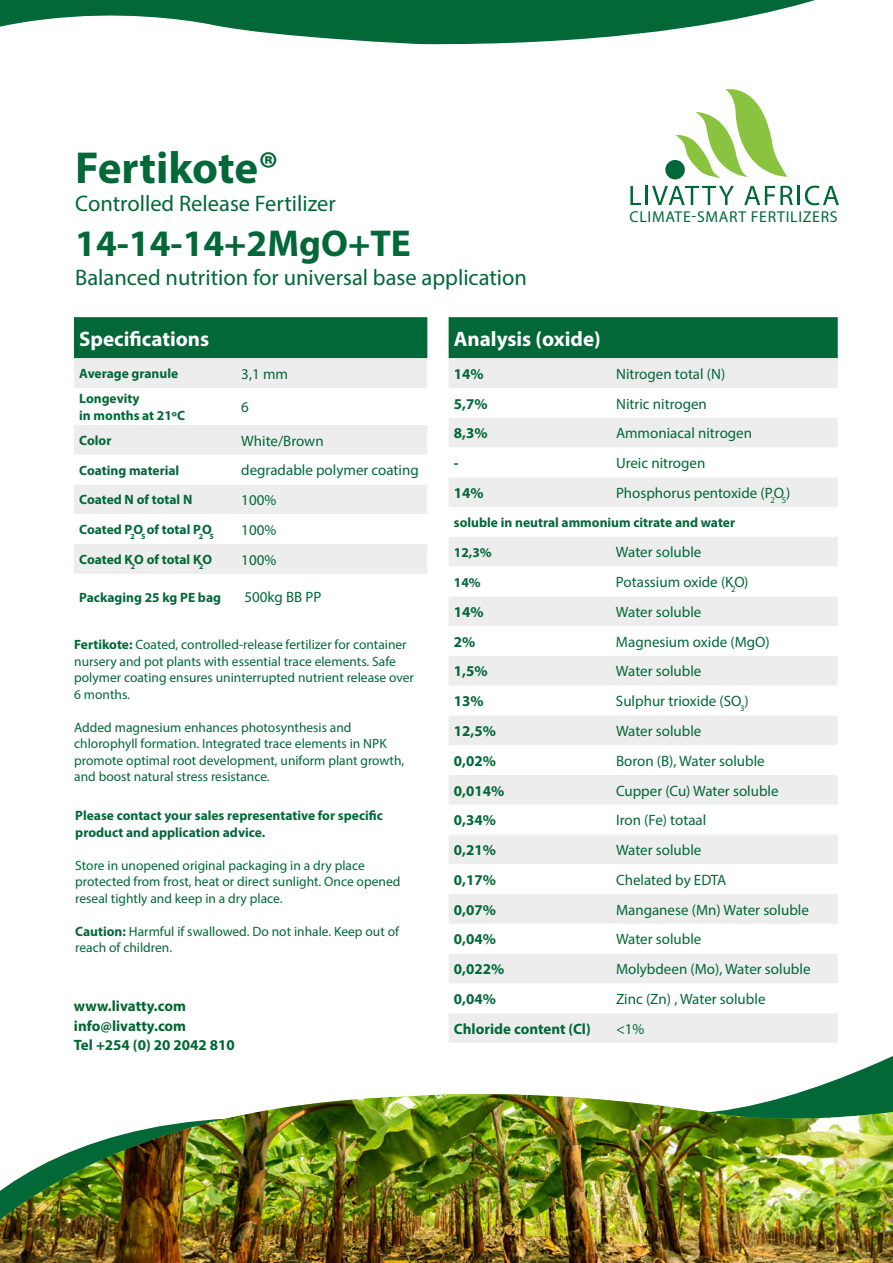
<style>
.page{position:relative;width:893px;height:1263px;background:#fff}
.page>*{position:absolute;margin:0;border:0;box-sizing:border-box;transform-origin:0 0}
.t1{font:700 45px "Myriad Pro";color:#026838}
.t2{font:700 37.5px "Myriad Pro";color:#026838}
.t3{font:22.5px "Myriad Pro";color:#026838}
.t4{font:700 21px "Myriad Pro";color:#fff}
.t5{font:15.75px "Myriad Pro";letter-spacing:.045em;color:#026838}
.t6{font:15px "Myriad Pro";color:#026838}
.t7{font:700 15px "Myriad Pro";color:#026838}
.t8{font:700 15px/19.5px "Myriad Pro";color:#063}
.t9{font:13.5px/16.5px "Myriad Pro";color:#026838}
.t10{font:700 13.5px/16.2px "Myriad Pro";color:#026838}
.s1{font-weight:700}
.s2{font-style:inherit}
</style>
<div class="page">
<svg style="left:0;top:0;width:815px;height:45px;fill:#026838"></svg>
<div style="left:74px;top:317px;width:353px;height:41px;background:#026838"></div>
<div style="left:74px;top:358px;width:353px;height:30px;background:#ededed"></div>
<svg style="left:74px;top:425px;width:353px;height:149px;fill:#ededed"></svg>
<div style="left:449px;top:317px;width:389px;height:41px;background:#026838"></div>
<div style="left:449px;top:358px;width:389px;height:663px;background:#ededed"></div>
<svg style="left:449px;top:388px;width:389px;height:625px"></svg>
<div style="left:449px;top:1021px;width:389px;height:22px;background:#ededed"></div>
<svg style="left:676px;top:89px;width:111px;height:89px"></svg>
<div style="left:665px;top:160px;width:20px;height:19px;background:#006837;border-radius:50%"></div>
<svg style="left:630px;top:186px;width:104px;height:19px"></svg>
<svg style="left:744px;top:186px;width:49px;height:19px"></svg>
<hr style="left:797px;top:186px;width:3px;height:19px;background:#006837">
<svg style="left:805px;top:186px;width:34px;height:19px"></svg>
<img style="left:0;top:1056px;width:893px;height:207px">
<img style="left:0;top:1094px;width:893px;height:126px">
<h1 class="t1" style="left:75px;top:138px;width:205px">Fertikote®</h1>
<h3 class="t3" style="left:75px;top:190px;width:262px">Controlled Release Fertilizer</h3>
<h2 class="t2" style="left:75px;top:219px;width:337px">14-14-14+2MgO+TE</h2>
<h3 class="t3" style="left:75px;top:263px;width:453px">Balanced nutrition for universal base application</h3>
<p class="t5" style="left:629px;top:207px;width:210px">CLIMATE-SMART FERTILIZERS</p>
<h3 class="t4" style="left:79px;top:325px;width:132px">Specifications</h3>
<p class="t10" style="left:79px;top:365px;width:101px">Average granule</p>
<p class="t6" style="left:241px;top:364px;width:48px">3,1 mm</p>
<p class="t10" style="left:79px;top:390px;width:107px">Longevity<br>in months at 21ºC</p>
<p class="t6" style="left:241px;top:398px;width:9px">6</p>
<p class="t10" style="left:79px;top:432px;width:34px">Color</p>
<p class="t6" style="left:241px;top:431px;width:84px">White/Brown</p>
<p class="t10" style="left:79px;top:462px;width:102px">Coating material</p>
<p class="t6" style="left:241px;top:461px;width:179px">degradable polymer coating</p>
<p class="t10" style="left:79px;top:491px;width:115px">Coated N of total N</p>
<p class="t6" style="left:241px;top:491px;width:36px">100%</p>
<p class="t10" style="left:79px;top:521px;width:136px">Coated P <sub>2</sub> O <sub>5</sub> of total P <sub>2</sub> O <sub>5</sub></p>
<p class="t6" style="left:241px;top:520px;width:36px">100%</p>
<p class="t10" style="left:79px;top:551px;width:134px">Coated K <sub>2</sub> O of total K <sub>2</sub> O</p>
<p class="t6" style="left:241px;top:550px;width:36px">100%</p>
<p class="t10" style="left:79px;top:588px;width:143px">Packaging 25 kg PE bag</p>
<p class="t6" style="left:244px;top:588px;width:79px">500kg BB PP</p>
<p class="t9" style="left:74px;top:636px;width:341px"><span class="s1">Fertikote:</span> Coated, controlled-release fertilizer for container nursery and pot plants with essential trace elements. Safe polymer coating ensures uninterrupted nutrient release over 6 months.</p>
<p class="t9" style="left:74px;top:718px;width:332px">Added magnesium enhances photosynthesis and chlorophyll formation. Integrated trace elements in NPK promote optimal root development, uniform plant growth, and boost natural stress resistance.</p>
<p class="t10" style="left:75px;top:807px;width:309px">Please contact your sales representative for specific product and application advice.</p>
<p class="t9" style="left:75px;top:857px;width:327px">Store in unopened original packaging in a dry place protected from frost, heat or direct sunlight. Once opened reseal tightly and keep in a dry place.</p>
<p class="t9" style="left:75px;top:923px;width:325px"><span class="s1">Caution:</span> Harmful if swallowed. Do not inhale. Keep out of reach of children.</p>
<p class="t8" style="left:74px;top:996px;width:162px">www.livatty.com info@livatty.com<br>Tel +254 (0) 20 2042 810</p>
<h3 class="t4" style="left:454px;top:325px;width:148px">Analysis (oxide)</h3>
<p class="t7" style="left:454px;top:364px;width:31px">14%</p>
<p class="t6" style="left:616px;top:364px;width:111px">Nitrogen total (N)</p>
<p class="t7" style="left:454px;top:394px;width:35px">5,7%</p>
<p class="t6" style="left:616px;top:394px;width:92px">Nitric nitrogen</p>
<p class="t7" style="left:454px;top:423px;width:35px">8,3%</p>
<p class="t6" style="left:616px;top:424px;width:138px">Ammoniacal nitrogen</p>
<p class="t7" style="left:454px;top:453px;width:6px">-</p>
<p class="t6" style="left:616px;top:454px;width:91px">Ureic nitrogen</p>
<p class="t7" style="left:454px;top:483px;width:31px">14%</p>
<p class="t6" style="left:616px;top:483px;width:176px">Phosphorus pentoxide (P <sub>2</sub>O <sub>5</sub><span class="s2">)</span></p>
<p class="t10" style="left:454px;top:514px;width:283px">soluble in neutral ammonium citrate and water</p>
<p class="t10" style="left:454px;top:544px;width:39px">12,3%</p>
<p class="t6" style="left:616px;top:543px;width:87px">Water soluble</p>
<p class="t10" style="left:454px;top:573px;width:28px">14%</p>
<p class="t6" style="left:616px;top:573px;width:134px">Potassium oxide (K <sub>2</sub>O )</p>
<p class="t7" style="left:454px;top:602px;width:31px">14%</p>
<p class="t6" style="left:616px;top:603px;width:87px">Water soluble</p>
<p class="t7" style="left:454px;top:632px;width:23px">2%</p>
<p class="t6" style="left:616px;top:632px;width:155px">Magnesium oxide (MgO)</p>
<p class="t7" style="left:454px;top:662px;width:35px">1,5%</p>
<p class="t6" style="left:616px;top:662px;width:87px">Water soluble</p>
<p class="t7" style="left:454px;top:691px;width:31px">13%</p>
<p class="t6" style="left:616px;top:692px;width:134px">Sulphur trioxide (SO <sub>3</sub>)</p>
<p class="t7" style="left:454px;top:721px;width:44px">12,5%</p>
<p class="t6" style="left:616px;top:722px;width:87px">Water soluble</p>
<p class="t7" style="left:454px;top:751px;width:44px">0,02%</p>
<p class="t6" style="left:616px;top:751px;width:150px">Boron (B), Water soluble</p>
<p class="t7" style="left:454px;top:781px;width:52px">0,014%</p>
<p class="t6" style="left:616px;top:781px;width:164px">Cupper (Cu) Water soluble</p>
<p class="t7" style="left:454px;top:810px;width:44px">0,34%</p>
<p class="t6" style="left:616px;top:811px;width:92px">Iron (Fe) totaal</p>
<p class="t7" style="left:454px;top:840px;width:44px">0,21%</p>
<p class="t6" style="left:616px;top:841px;width:87px">Water soluble</p>
<p class="t7" style="left:454px;top:870px;width:44px">0,17%</p>
<p class="t6" style="left:616px;top:870px;width:112px">Chelated by EDTA</p>
<p class="t7" style="left:454px;top:900px;width:44px">0,07%</p>
<p class="t6" style="left:616px;top:900px;width:194px">Manganese (Mn) Water soluble</p>
<p class="t7" style="left:454px;top:929px;width:44px">0,04%</p>
<p class="t6" style="left:616px;top:930px;width:87px">Water soluble</p>
<p class="t7" style="left:454px;top:959px;width:52px">0,022%</p>
<p class="t6" style="left:616px;top:960px;width:196px">Molybdeen (Mo), Water soluble</p>
<p class="t7" style="left:454px;top:989px;width:44px">0,04%</p>
<p class="t6" style="left:616px;top:989px;width:151px">Zinc (Zn) , Water soluble</p>
<p class="t7" style="left:454px;top:1019px;width:138px">Chloride content (Cl)</p>
<p class="t6" style="left:616px;top:1019px;width:30px">&lt;1%</p>
</div>
